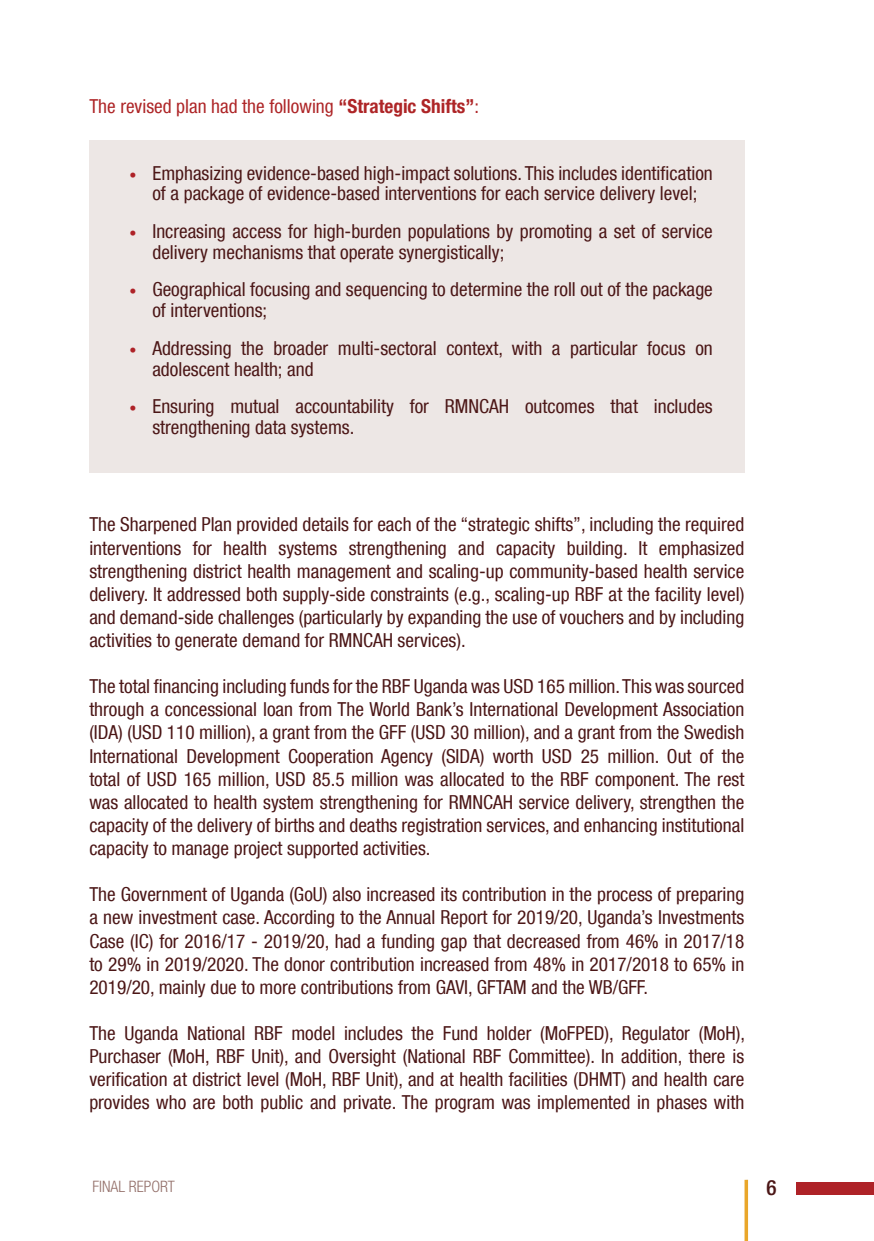
<style>
.page{position:relative;width:874px;height:1241px;background:#fff}
.page>*{position:absolute;margin:0;border:0;box-sizing:border-box;transform-origin:0 0}
.t1{font:500 condensed 21px "Helvetica Neue LT Com";color:#4b1616}
.t2{font:condensed 19.25px/23.1px "Helvetica Neue LT Com";color:#4b1616}
.t3{font:condensed 19.25px "Helvetica Neue LT Com";color:#ae2527}
.t4{font:300 condensed 15.75px "Helvetica Neue LT Com";color:#936f69}
.s1{font-weight:700}
.s2{font-size:14px;color:#ae2227}
</style>
<div class="page">
<div style="left:796px;top:1181px;width:77px;height:13px;background:#ae2227"></div>
<hr style="left:744px;top:1179px;width:3px;height:61px;background:#e9a62a">
<div style="left:89px;top:141px;width:655px;height:331px;background:#ede7e5"></div>
<p class="t3" style="left:89px;top:99px;width:391px">The revised plan had the following <span class="s1">“Strategic Shifts”</span>:</p>
<p class="t2" style="left:130px;top:162px;width:584px;line-height:20.8px;text-align:center"><span class="s2">•</span> Emphasizing evidence-based high-impact solutions. This includes identification of a package of evidence-based interventions for each service delivery level;</p>
<p class="t2" style="left:152px;top:222px;width:561px;line-height:20.8px;text-indent:-23px"><span class="s2">•</span> Increasing access for high-burden populations by promoting a set of service delivery mechanisms that operate synergistically;</p>
<p class="t2" style="left:152px;top:281px;width:561px;line-height:20.8px;text-indent:-23px"><span class="s2">•</span> Geographical focusing and sequencing to determine the roll out of the package of interventions;</p>
<p class="t2" style="left:152px;top:339px;width:561px;line-height:20.8px;text-indent:-23px"><span class="s2">•</span> Addressing the broader multi-sectoral context, with a particular focus on adolescent health; and</p>
<p class="t2" style="left:152px;top:397px;width:561px;line-height:20.8px;text-indent:-23px"><span class="s2">•</span> Ensuring mutual accountability for RMNCAH outcomes that includes strengthening data systems.</p>
<p class="t2" style="left:89px;top:512px;width:656px;text-align:justify">The Sharpened Plan provided details for each of the “strategic shifts”, including the required interventions for health systems strengthening and capacity building. It emphasized strengthening district health management and scaling-up community-based health service delivery. It addressed both supply-side constraints (e.g., scaling-up RBF at the facility level) and demand-side challenges (particularly by expanding the use of vouchers and by including activities to generate demand for RMNCAH services).</p>
<p class="t2" style="left:89px;top:674px;width:656px;text-align:justify">The total financing including funds for the RBF Uganda was USD 165 million. This was sourced through a concessional loan from The World Bank’s International Development Association (IDA) (USD 110 million), a grant from the GFF (USD 30 million), and a grant from the Swedish International Development Cooperation Agency (SIDA) worth USD 25 million. Out of the total of USD 165 million, USD 85.5 million was allocated to the RBF component. The rest was allocated to health system strengthening for RMNCAH service delivery, strengthen the capacity of the delivery of births and deaths registration services, and enhancing institutional capacity to manage project supported activities.</p>
<p class="t2" style="left:89px;top:884px;width:656px;text-align:justify">The Government of Uganda (GoU) also increased its contribution in the process of preparing a new investment case. According to the Annual Report for 2019/20, Uganda’s Investments Case (IC) for 2016/17 - 2019/20, had a funding gap that decreased from 46% in 2017/18 to 29% in 2019/2020. The donor contribution increased from 48% in 2017/2018 to 65% in 2019/20, mainly due to more contributions from GAVI, GFTAM and the WB/GFF.</p>
<p class="t2" style="left:89px;top:1022px;width:657px;text-align:justify">The Uganda National RBF model includes the Fund holder (MoFPED), Regulator (MoH), Purchaser (MoH, RBF Unit), and Oversight (National RBF Committee). In addition, there is verification at district level (MoH, RBF Unit), and at health facilities (DHMT) and health care provides who are both public and private. The program was implemented in phases with</p>
<p class="t4" style="left:92px;top:1176px;width:84px">FINAL REPORT</p>
<p class="t1" style="left:766px;top:1179px;width:12px">6</p>
</div>
